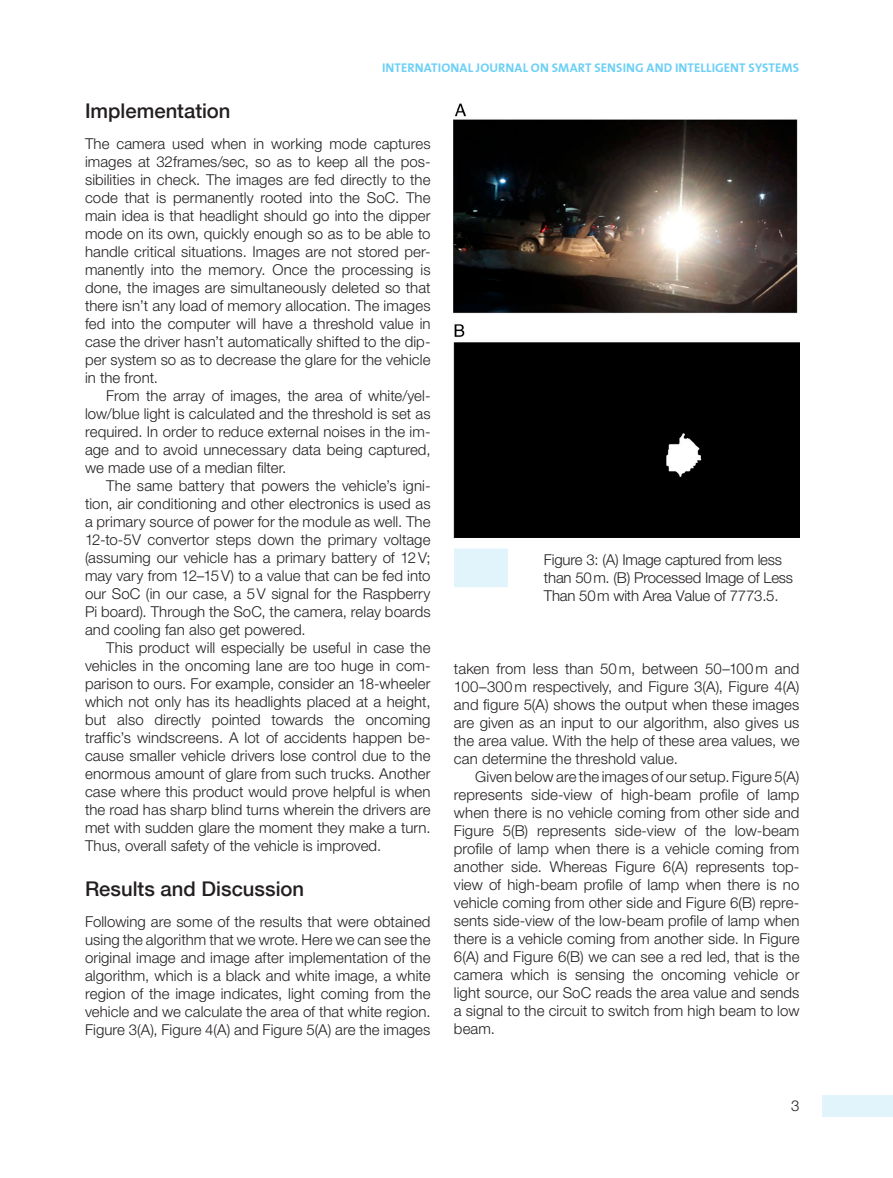
<style>
.page{position:relative;width:893px;height:1178px;background:#fff}
.page>*{position:absolute;margin:0;border:0;box-sizing:border-box;transform-origin:0 0}
.pSec1ttl{font:500 20.25px "Helvetica Neue LT Com";color:#231f20}
.pPara{font:300 15px/18px "Helvetica Neue LT Pro";letter-spacing:.005em;color:#231f20;text-align:justify}
.pFirstpara{font:300 15px/18px "Helvetica Neue LT Pro";letter-spacing:.005em;color:#231f20;text-align:justify}
.pFigureCaption{font:300 15px/18px "Helvetica Neue LT Pro";letter-spacing:-.015em;color:#231f20}
.page-number{font:300 15px "Helvetica Neue LT Pro";color:#231f20}
.t1{font:700 12.75px "The Mix Plain";letter-spacing:.005em;color:#6bcff6}
</style>
<div class="page">
<div style="left:823px;top:1095px;width:70px;height:21px;background:#e1f4fc"></div>
<img style="left:454px;top:104px;width:345px;height:434px">
<div style="left:454px;top:548px;width:54px;height:39px;background:#e1f4fc"></div>
<p class="t1" style="left:382px;top:57px;width:419px">INTERNATIONAL JOURNAL ON SMART SENSING AND INTELLIGENT SYSTEMS</p>
<p class="pSec1ttl" style="left:85px;top:99px;width:147px">Implementation</p>
<p class="pFirstpara" style="left:85px;top:134px;width:347px">The camera used when in working mode captures images at 32frames/sec, so as to keep all the pos&shy;sibilities in check. The images are fed directly to the code that is permanently rooted into the SoC. The main idea is that headlight should go into the dipper mode on its own, quickly enough so as to be able to handle critical situations. Images are not stored per&shy;manently into the memory. Once the processing is done, the images are simultaneously deleted so that there isn’t any load of memory allocation. The images fed into the computer will have a threshold value in case the driver hasn’t automatically shifted to the dip&shy;per system so as to decrease the glare for the vehicle in the front.</p>
<p class="pPara" style="left:85px;top:386px;width:347px;text-indent:21px">From the array of images, the area of white/yel&shy;low/blue light is calculated and the threshold is set as required. In order to reduce external noises in the im&shy;age and to avoid unnecessary data being captured, we made use of a median filter.</p>
<p class="pPara" style="left:85px;top:476px;width:347px;text-indent:21px">The same battery that powers the vehicle’s igni&shy;tion, air conditioning and other electronics is used as a primary source of power for the module as well. The 12-to-5V convertor steps down the primary voltage (assuming our vehicle has a primary battery of 12V; may vary from 12–15V) to a value that can be fed into our SoC (in our case, a 5V signal for the Raspberry Pi board). Through the SoC, the camera, relay boards and cooling fan also get powered.</p>
<p class="pPara" style="left:85px;top:638px;width:347px;text-indent:21px">This product will especially be useful in case the vehicles in the oncoming lane are too huge in com&shy;parison to ours. For example, consider an 18-wheeler which not only has its headlights placed at a height, but also directly pointed towards the oncoming traffic’s windscreens. A lot of accidents happen be&shy;cause smaller vehicle drivers lose control due to the enormous amount of glare from such trucks. Another case where this product would prove helpful is when the road has sharp blind turns wherein the drivers are met with sudden glare the moment they make a turn.<br>Thus, overall safety of the vehicle is improved.</p>
<p class="pSec1ttl" style="left:85px;top:876px;width:221px">Results and Discussion</p>
<p class="pFirstpara" style="left:85px;top:912px;width:347px">Following are some of the results that were obtained using the algorithm that we wrote. Here we can see the original image and image after implementation of the algorithm, which is a black and white image, a white region of the image indicates, light coming from the vehicle and we calculate the area of that white region.<br>Figure 3(A), Figure 4(A) and Figure 5(A) are the images</p>
<p class="pFigureCaption" style="left:544px;top:550px;width:251px">Figure 3: (A) Image captured from less than 50m. (B) Processed Image of Less<br>Than 50m with Area Value of 7773.5.</p>
<p class="pFirstpara" style="left:454px;top:660px;width:347px">taken from less than 50m, between 50–100m and 100–300m respectively, and Figure 3(A), Figure 4(A) and figure 5(A) shows the output when these images are given as an input to our algorithm, also gives us the area value. With the help of these area values, we can determine the threshold value.</p>
<p class="pPara" style="left:454px;top:768px;width:347px;text-indent:21px">Given below are the images of our setup. Figure 5(A) represents side-view of high-beam profile of lamp when there is no vehicle coming from other side and Figure 5(B) represents side-view of the low-beam profile of lamp when there is a vehicle coming from another side. Whereas Figure 6(A) represents top&shy;view of high-beam profile of lamp when there is no vehicle coming from other side and Figure 6(B) repre&shy;sents side-view of the low-beam profile of lamp when there is a vehicle coming from another side. In Figure 6(A) and Figure 6(B) we can see a red led, that is the camera which is sensing the oncoming vehicle or light source, our SoC reads the area value and sends a signal to the circuit to switch from high beam to low beam.</p>
<p class="page-number" style="left:791px;top:1096px;width:10px">3</p>
</div>
